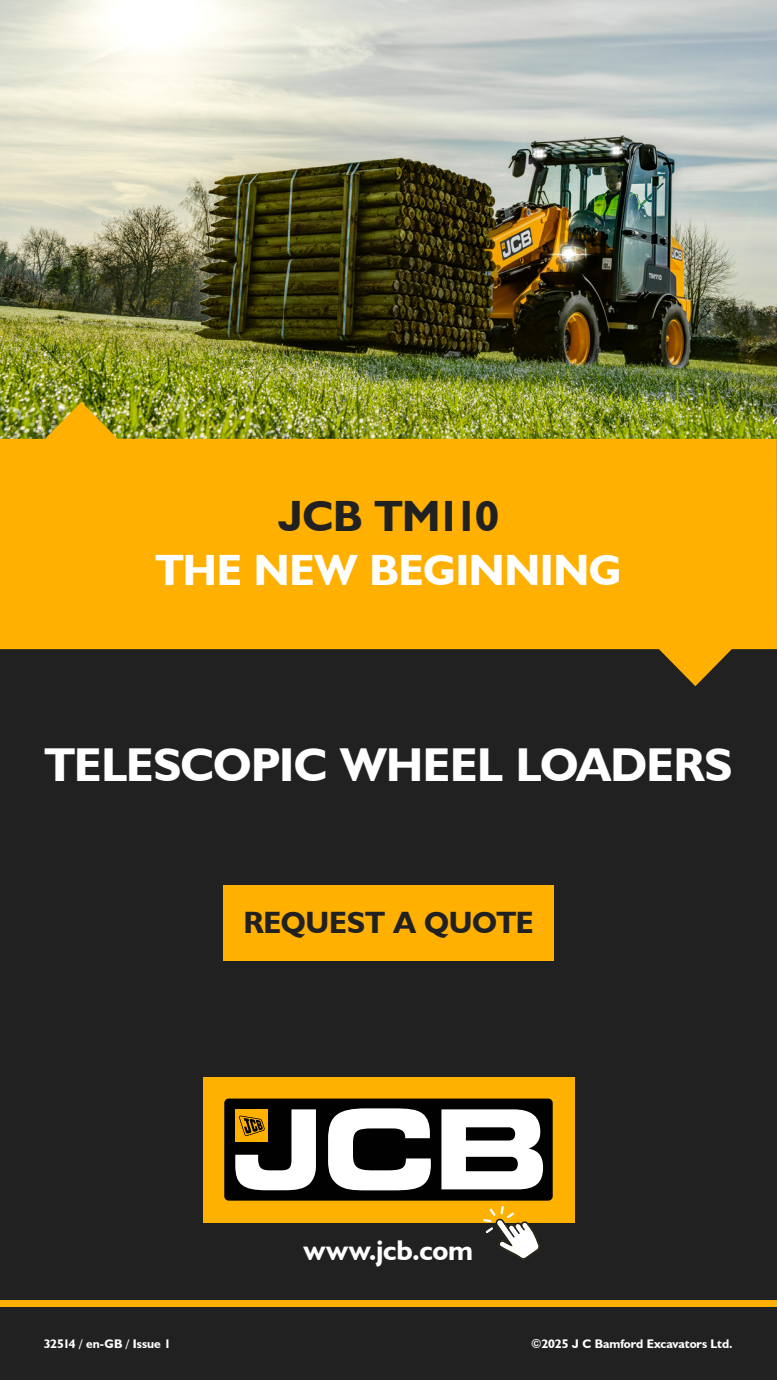
<style>
.page{position:relative;width:777px;height:1380px;background:#fff}
.page>*{position:absolute;margin:0;border:0;box-sizing:border-box;transform-origin:0 0}
.t1{font:700 47.5px "JCB Euro";letter-spacing:-.01em;color:#fff}
.t2{font:700 43.75px "JCB Euro";letter-spacing:-.01em;color:#fff}
.t3{font:700 43.75px "JCB Euro";letter-spacing:-.045em;color:#212121}
.t4{font:700 30.81px "JCB Euro";letter-spacing:-.01em;color:#212121}
.t5{font:700 28.5px "JCB Euro";letter-spacing:-.01em;color:#fff}
.t6{font:700 12.5px "JCB Euro";letter-spacing:-.005em;color:#fff}
</style>
<div class="page">
<div style="left:0;top:0;width:776px;height:1380px;background:#212121"></div>
<img style="left:0;top:0;width:776px;height:402px">
<div style="left:223px;top:885px;width:330px;height:76px;background:#ffb000"></div>
<div style="left:0;top:1300px;width:776px;height:7px;background:#ffb000"></div>
<div style="left:203px;top:1077px;width:371px;height:145px;background:#ffb100"></div>
<div style="left:224px;top:1099px;width:328px;height:102px;background:#000100;border-radius:5px"></div>
<svg style="left:328px;top:1108px;width:102px;height:82px"></svg>
<svg style="left:441px;top:1109px;width:102px;height:80px"></svg>
<svg style="left:235px;top:1109px;width:81px;height:81px"></svg>
<svg style="left:483px;top:1206px;width:57px;height:54px"></svg>
<svg style="left:0;top:402px;width:776px;height:284px;background:#d49b09"></svg>
<h2 class="t3" style="left:278px;top:497px;width:223px">JCB TM110</h2>
<h2 class="t2" style="left:155px;top:552px;width:467px">THE NEW BEGINNING</h2>
<h1 class="t1" style="left:44px;top:744px;width:689px">TELESCOPIC WHEEL LOADERS</h1>
<h3 class="t4" style="left:243px;top:910px;width:291px">REQUEST A QUOTE</h3>
<h3 class="t5" style="left:304px;top:1238px;width:171px">www.jcb.com</h3>
<p class="t6" style="left:44px;top:1339px;width:129px">32514 / en-GB / Issue 1</p>
<p class="t6" style="left:531px;top:1339px;width:203px">©2025 J C Bamford Excavators Ltd.</p>
</div>
